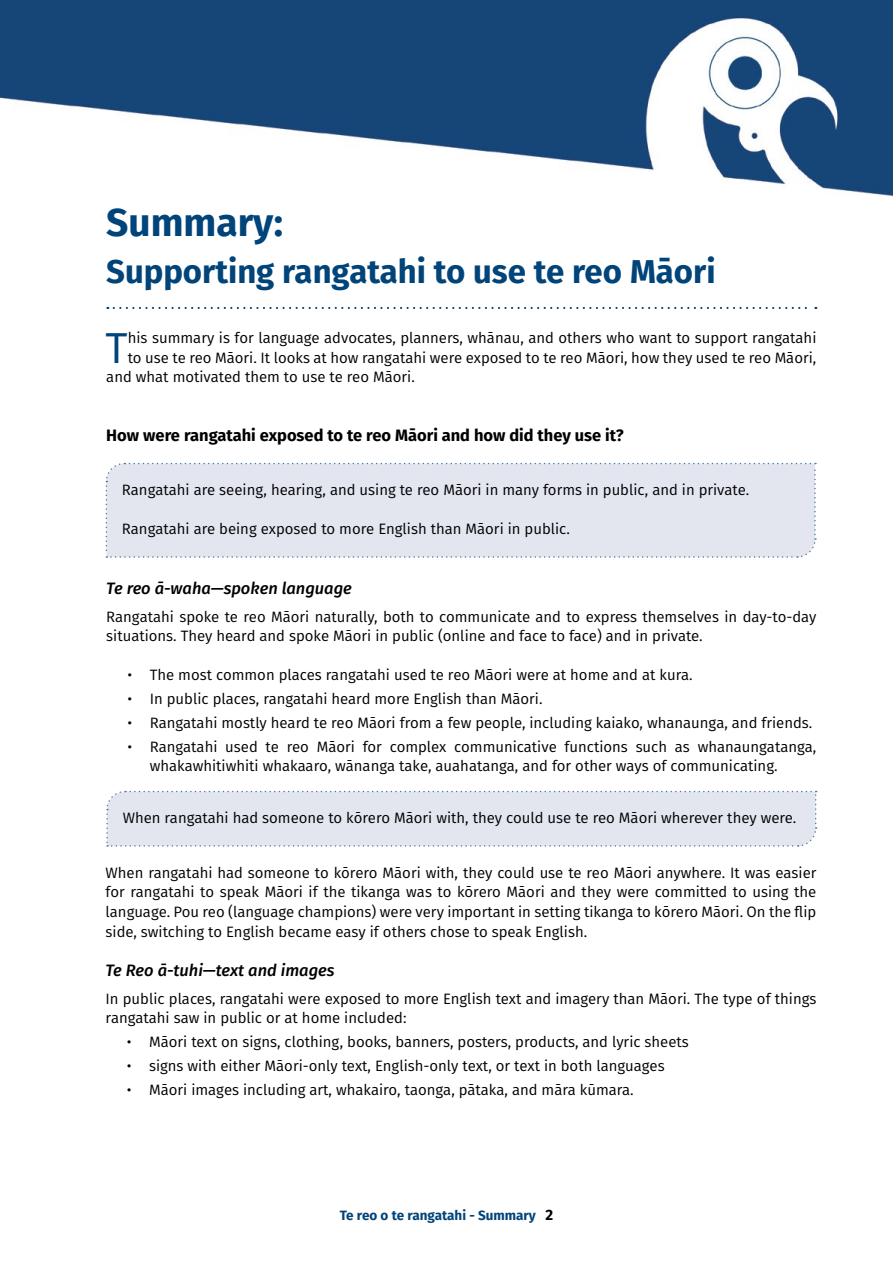
<style>
.page{position:relative;width:893px;height:1263px;background:#fff}
.page>*{position:absolute;margin:0;border:0;box-sizing:border-box;transform-origin:0 0}
.t1{font:43.35px "Fira Sans";color:#00447a}
.t2{font:700 39px "Fira Sans";color:#00447a}
.t3{font:700 33px "Fira Sans";color:#00447a}
.t4{font:700 16.5px "Fira Sans";color:#000}
.t5{font:italic 500 16.5px "Fira Sans";color:#000}
.t6{font:15px/19.5px "Fira Sans";color:#000}
.t7{font:700 13.5px "Fira Sans";color:#00447a}
.s1{font-size:15px;color:#000}
</style>
<div class="page">
<img style="left:0;top:0;width:893px;height:197px">
<svg style="left:114px;top:307px;width:702px;height:2px"></svg>
<div style="left:105px;top:462px;width:711px;height:96px;background:#e3e6ef"></div>
<div style="left:106px;top:790px;width:711px;height:57px;background:#e3e6ef"></div>
<h2 class="t2" style="left:106px;top:190px;width:178px">Summary:</h2>
<h3 class="t3" style="left:106px;top:244px;width:611px">Supporting rangatahi to use te reo Māori</h3>
<h1 class="t1" style="left:106px;top:315px;width:24px">T</h1>
<p class="t6" style="left:128px;top:328px;width:690px">his summary is for language advocates, planners, whānau, and others who want to support rangatahi</p>
<p class="t6" style="left:128px;top:348px;width:690px">to use te reo Māori. It looks at how rangatahi were exposed to te reo Māori, how they used te reo Māori,</p>
<p class="t6" style="left:106px;top:367px;width:310px">and what motivated them to use te reo Māori.</p>
<p class="t4" style="left:106px;top:422px;width:519px">How were rangatahi exposed to te reo Māori and how did they use it?</p>
<p class="t6" style="left:122px;top:480px;width:629px">Rangatahi are seeing, hearing, and using te reo Māori in many forms in public, and in private.</p>
<p class="t6" style="left:122px;top:519px;width:449px">Rangatahi are being exposed to more English than Māori in public.</p>
<p class="t5" style="left:106px;top:575px;width:247px">Te reo ā-waha—spoken language</p>
<p class="t6" style="left:106px;top:606px;width:712px">Rangatahi spoke te reo Māori naturally, both to communicate and to express themselves in day-to-day situations. They heard and spoke Māori in public (online and face to face) and in private.</p>
<p class="t6" style="left:128px;top:665px;width:567px">• The most common places rangatahi used te reo Māori were at home and at kura.</p>
<p class="t6" style="left:128px;top:689px;width:416px">• In public places, rangatahi heard more English than Māori.</p>
<p class="t6" style="left:128px;top:712px;width:686px">• Rangatahi mostly heard te reo Māori from a few people, including kaiako, whanaunga, and friends.</p>
<p class="t6" style="left:150px;top:736px;width:668px;text-indent:-22px">• Rangatahi used te reo Māori for complex communicative functions such as whanaungatanga, whakawhitiwhiti whakaaro, wānanga take, auahatanga, and for other ways of communicating.</p>
<p class="t6" style="left:123px;top:808px;width:675px">When rangatahi had someone to kōrero Māori with, they could use te reo Māori wherever they were.</p>
<p class="t6" style="left:106px;top:863px;width:712px;text-align:justify">When rangatahi had someone to kōrero Māori with, they could use te reo Māori anywhere. It was easier for rangatahi to speak Māori if the tikanga was to kōrero Māori and they were committed to using the language. Pou reo (language champions) were very important in setting tikanga to kōrero Māori. On the flip side, switching to English became easy if others chose to speak English.</p>
<p class="t5" style="left:106px;top:957px;width:230px">Te Reo ā-tuhi—text and images</p>
<p class="t6" style="left:106px;top:988px;width:712px">In public places, rangatahi were exposed to more English text and imagery than Māori. The type of things rangatahi saw in public or at home included:</p>
<p class="t6" style="left:127px;top:1032px;width:563px">• Māori text on signs, clothing, books, banners, posters, products, and lyric sheets</p>
<p class="t6" style="left:127px;top:1055px;width:539px">• signs with either Māori-only text, English-only text, or text in both languages</p>
<p class="t6" style="left:127px;top:1079px;width:508px">• Māori images including art, whakairo, taonga, pātaka, and māra kūmara.</p>
<p class="t7" style="left:340px;top:1203px;width:215px">Te reo o te rangatahi - Summary <span class="s1">2</span></p>
</div>
